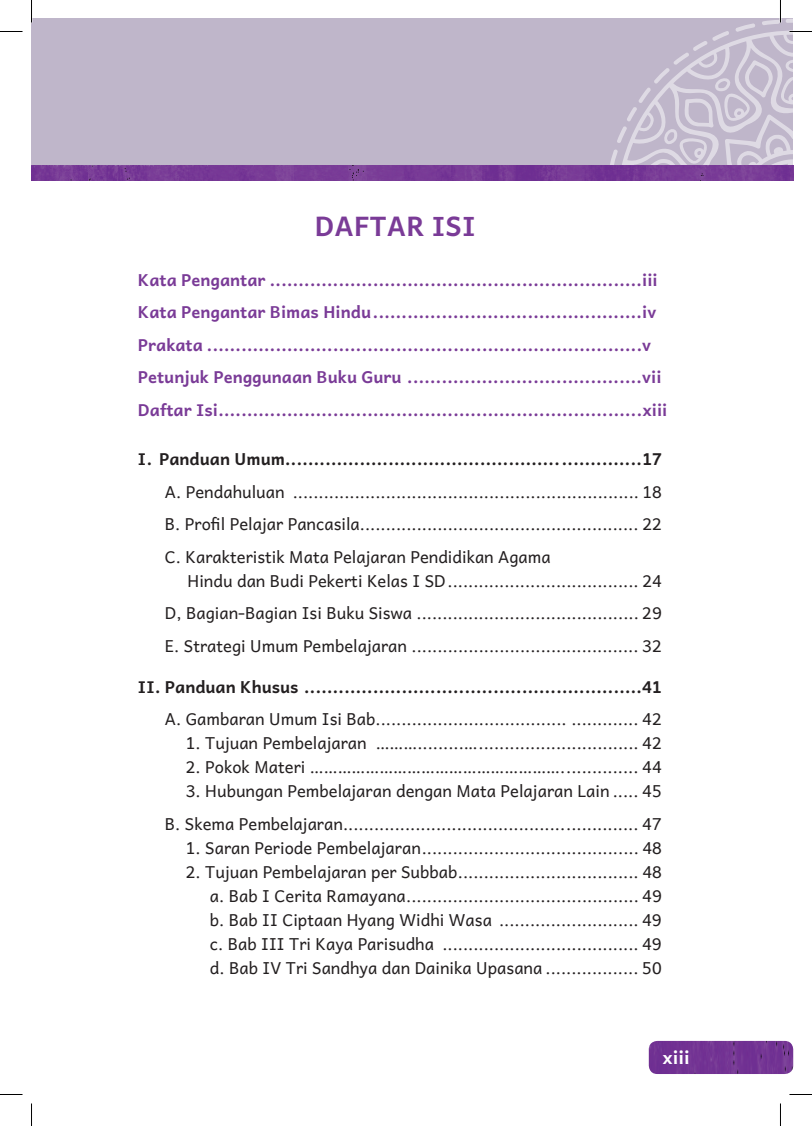
<style>
.page{position:relative;width:812px;height:1126px;background:#fff}
.page>*{position:absolute;margin:0;border:0;box-sizing:border-box;transform-origin:0 0}
.t1{font:700 27px "Andika New Basic";color:#7a3b97}
.t2{font:700 18px "Andika New Basic";color:#fff}
.t3{font:16.5px/32.5px "Andika New Basic";color:#231f20;text-align:justify}
.t4{font:700 16.5px/32.5px "Andika New Basic";color:#7a3b97}
.t5{font:700 16.5px "Andika New Basic";color:#231f20}
</style>
<div class="page">
<img style="left:648px;top:1041px;width:145px;height:33px">
<div style="left:32px;top:19px;width:761px;height:162px;background:#bfb6ca"></div>
<img style="left:32px;top:165px;width:573px;height:16px">
<svg style="left:0;top:31px;width:22px;height:1px"></svg>
<svg style="left:0;top:1094px;width:22px;height:1px"></svg>
<svg style="left:789px;top:1094px;width:22px;height:1px"></svg>
<svg style="left:31px;top:0;width:1px;height:22px"></svg>
<svg style="left:31px;top:1103px;width:1px;height:23px"></svg>
<svg style="left:605px;top:0;width:206px;height:181px"></svg>
<svg style="left:780px;top:1103px;width:1px;height:23px"></svg>
<h1 class="t1" style="left:315px;top:203px;width:162px">DAFTAR ISI</h1>
<p class="t4" style="left:138px;top:262px;width:531px">Kata Pengantar .................................................................iii Kata Pengantar Bimas Hindu...............................................iv Prakata ............................................................................v Petunjuk Penggunaan Buku Guru .........................................vii Daftar Isi..........................................................................xiii</p>
<p class="t5" style="left:138px;top:445px;width:525px">I. Panduan Umum..............................................................17</p>
<p class="t3" style="left:165px;top:474px;width:498px">A. Pendahuluan ................................................................... 18<br>B. Profil Pelajar Pancasila...................................................... 22<br>C. Karakteristik Mata Pelajaran Pendidikan Agama</p>
<p class="t3" style="left:165px;top:563px;width:498px;text-indent:23px">Hindu dan Budi Pekerti Kelas I SD..................................... 24<br>D, Bagian-Bagian Isi Buku Siswa ........................................... 29<br>E. Strategi Umum Pembelajaran ............................................ 32</p>
<p class="t5" style="left:138px;top:672px;width:525px">II. Panduan Khusus ...........................................................41</p>
<p class="t3" style="left:165px;top:702px;width:498px">A. Gambaran Umum Isi Bab..................................... ............. 42</p>
<p class="t3" style="left:186px;top:726px;width:477px">1. Tujuan Pembelajaran ……….........…............................... 42</p>
<p class="t3" style="left:186px;top:750px;width:477px">2. Pokok Materi ………………………………………………............... 44</p>
<p class="t3" style="left:165px;top:774px;width:498px;text-align:right">3. Hubungan Pembelajaran dengan Mata Pelajaran Lain ..... 45<br>B. Skema Pembelajaran......................................................... 47</p>
<p class="t3" style="left:186px;top:830px;width:477px">1. Saran Periode Pembelajaran.......................................... 48</p>
<p class="t3" style="left:210px;top:859px;width:453px;line-height:24px;text-indent:-24px">2. Tujuan Pembelajaran per Subbab................................... 48 a. Bab I Cerita Ramayana............................................. 49 b. Bab II Ciptaan Hyang Widhi Wasa ........................... 49 c. Bab III Tri Kaya Parisudha ...................................... 49 d. Bab IV Tri Sandhya dan Dainika Upasana .................. 50</p>
<p class="t2" style="left:662px;top:1042px;width:29px">xiii</p>
</div>
